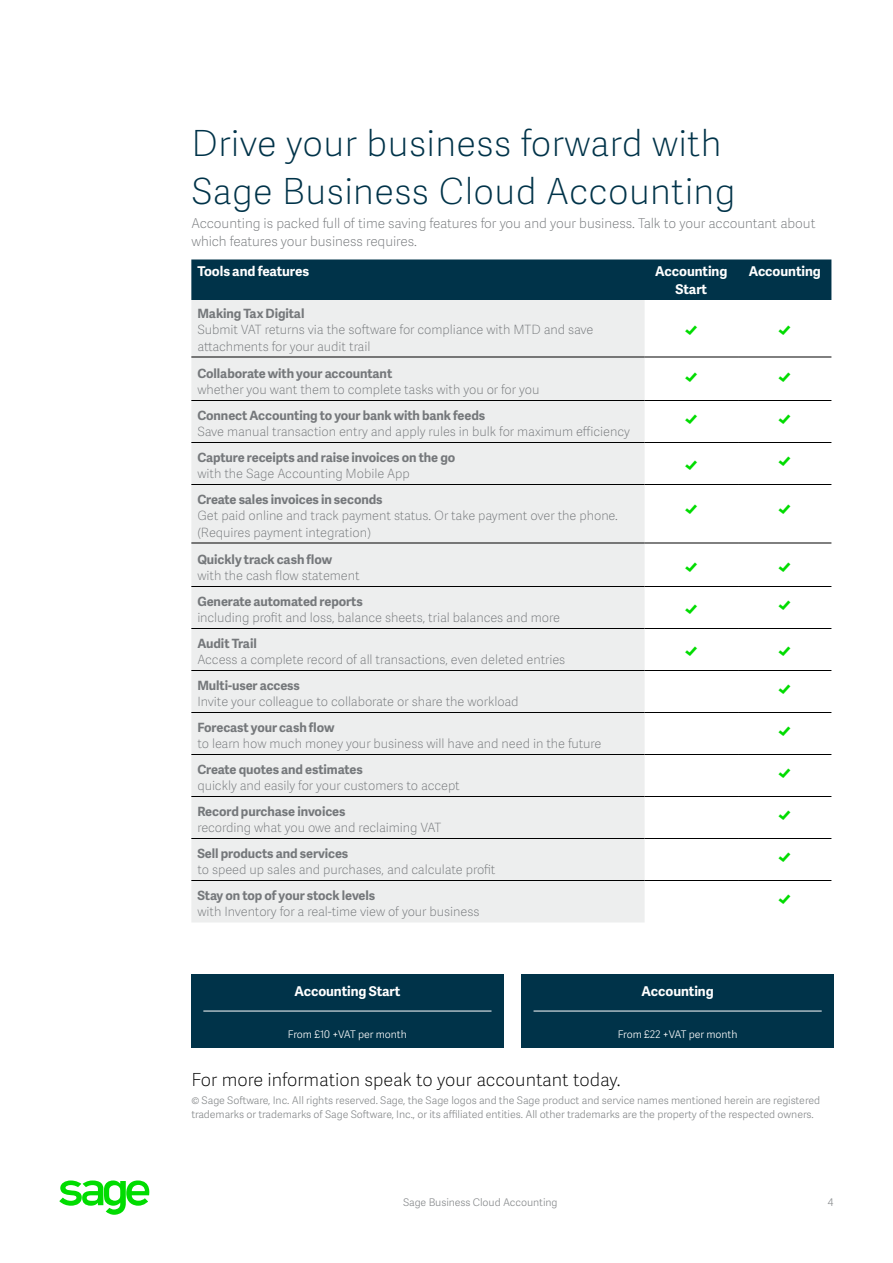
<style>
.page{position:relative;width:893px;height:1263px;background:#fff}
.page>*{position:absolute;margin:0;border:0;box-sizing:border-box;transform-origin:0 0}
.t1{font:36px/48px "Adelle Sans SAGE Th";letter-spacing:.01em;color:#003349}
.t2{font:18px "Adelle Sans SAGE Th";color:#000}
.t3{font:18px "Adelle Sans SAGE";color:#00dc00}
.t4{font:13.5px/18px "Adelle Sans SAGE Th";letter-spacing:-.005em;color:#75787b}
.t5{font:700 13.5px/18px "Adelle Sans SAGE";letter-spacing:-.005em;color:#fff;text-align:center}
.t6{font:12.75px/16.5px "Adelle Sans SAGE Th";letter-spacing:-.005em;color:#75787b}
.t7{font:700 12.75px "Adelle Sans SAGE";letter-spacing:-.005em;color:#75787b}
.t8{font:10.5px/13.5px "Adelle Sans SAGE Lt";letter-spacing:-.005em;color:#888b8d}
.t9{font:10.5px "Adelle Sans SAGE Lt";letter-spacing:-.005em;color:#fff}
</style>
<div class="page">
<svg style="left:59px;top:1181px;width:91px;height:34px"></svg>
<div style="left:191px;top:260px;width:640px;height:40px;background:#003349"></div>
<div style="left:191px;top:300px;width:453px;height:622px;background:#edeeee"></div>
<hr style="left:644px;top:442px;width:94px;height:1px;background:#000">
<hr style="left:738px;top:442px;width:93px;height:1px;background:#000">
<hr style="left:644px;top:586px;width:94px;height:1px;background:#000">
<hr style="left:738px;top:586px;width:93px;height:1px;background:#000">
<hr style="left:644px;top:628px;width:94px;height:1px;background:#000">
<hr style="left:738px;top:628px;width:93px;height:1px;background:#000">
<hr style="left:644px;top:754px;width:94px;height:1px;background:#000">
<hr style="left:738px;top:754px;width:93px;height:1px;background:#000">
<hr style="left:191px;top:670px;width:453px;height:1px;background:#000">
<hr style="left:191px;top:880px;width:453px;height:1px;background:#000">
<hr style="left:191px;top:838px;width:453px;height:1px;background:#000">
<hr style="left:191px;top:796px;width:453px;height:1px;background:#000">
<hr style="left:191px;top:586px;width:453px;height:1px;background:#000">
<hr style="left:191px;top:754px;width:453px;height:1px;background:#000">
<hr style="left:191px;top:543px;width:453px;height:1px;background:#000">
<hr style="left:191px;top:628px;width:453px;height:1px;background:#000">
<hr style="left:191px;top:357px;width:453px;height:1px;background:#000">
<hr style="left:191px;top:484px;width:453px;height:1px;background:#000">
<hr style="left:191px;top:442px;width:453px;height:1px;background:#000">
<hr style="left:644px;top:357px;width:94px;height:1px;background:#000">
<hr style="left:738px;top:357px;width:93px;height:1px;background:#000">
<hr style="left:191px;top:400px;width:453px;height:1px;background:#000">
<hr style="left:644px;top:400px;width:94px;height:1px;background:#000">
<hr style="left:738px;top:400px;width:93px;height:1px;background:#000">
<hr style="left:644px;top:484px;width:94px;height:1px;background:#000">
<hr style="left:738px;top:484px;width:93px;height:1px;background:#000">
<hr style="left:644px;top:543px;width:94px;height:1px;background:#000">
<hr style="left:738px;top:543px;width:93px;height:1px;background:#000">
<hr style="left:644px;top:670px;width:94px;height:1px;background:#000">
<hr style="left:738px;top:670px;width:93px;height:1px;background:#000">
<hr style="left:644px;top:796px;width:94px;height:1px;background:#000">
<hr style="left:738px;top:796px;width:93px;height:1px;background:#000">
<hr style="left:644px;top:838px;width:94px;height:1px;background:#000">
<hr style="left:738px;top:838px;width:93px;height:1px;background:#000">
<hr style="left:644px;top:880px;width:94px;height:1px;background:#000">
<hr style="left:738px;top:880px;width:93px;height:1px;background:#000">
<hr style="left:191px;top:712px;width:453px;height:1px;background:#000">
<hr style="left:644px;top:712px;width:94px;height:1px;background:#000">
<hr style="left:738px;top:712px;width:93px;height:1px;background:#000">
<div style="left:521px;top:974px;width:312px;height:74px;background:#003349"></div>
<div style="left:191px;top:974px;width:312px;height:74px;background:#003349"></div>
<hr style="left:533px;top:1011px;width:288px;height:1px;background:#fff">
<hr style="left:203px;top:1011px;width:288px;height:1px;background:#fff">
<h1 class="t1" style="left:191px;top:118px;width:545px">Drive your business forward with<br>Sage Business Cloud Accounting</h1>
<p class="t4" style="left:191px;top:214px;width:625px">Accounting is packed full of time saving features for you and your business. Talk to your accountant about which features your business requires.</p>
<p class="t5" style="left:197px;top:262px;width:113px">Tools and features</p>
<p class="t5" style="left:655px;top:262px;width:74px">Accounting<br>Start</p>
<p class="t5" style="left:748px;top:262px;width:74px">Accounting</p>
<p class="t7" style="left:197px;top:304px;width:109px">Making Tax Digital</p>
<p class="t6" style="left:197px;top:321px;width:397px">Submit VAT returns via the software for compliance with MTD and save attachments for your audit trail</p>
<h2 class="t3" style="left:684px;top:316px;width:15px">e</h2>
<h2 class="t3" style="left:778px;top:316px;width:15px">e</h2>
<p class="t7" style="left:197px;top:364px;width:196px">Collaborate with your accountant</p>
<p class="t6" style="left:197px;top:381px;width:343px">whether you want them to complete tasks with you or for you</p>
<h2 class="t3" style="left:684px;top:363px;width:15px">e</h2>
<h2 class="t3" style="left:778px;top:363px;width:15px">e</h2>
<p class="t7" style="left:197px;top:406px;width:289px">Connect Accounting to your bank with bank feeds</p>
<p class="t6" style="left:197px;top:423px;width:434px">Save manual transaction entry and apply rules in bulk for maximum efficiency</p>
<h2 class="t3" style="left:684px;top:405px;width:15px">e</h2>
<h2 class="t3" style="left:778px;top:405px;width:15px">e</h2>
<p class="t7" style="left:197px;top:448px;width:259px">Capture receipts and raise invoices on the go</p>
<p class="t6" style="left:197px;top:465px;width:214px">with the Sage Accounting Mobile App</p>
<h2 class="t3" style="left:684px;top:451px;width:15px">e</h2>
<h2 class="t3" style="left:778px;top:447px;width:15px">e</h2>
<p class="t7" style="left:197px;top:490px;width:187px">Create sales invoices in seconds</p>
<p class="t6" style="left:197px;top:507px;width:422px">Get paid online and track payment status. Or take payment over the phone. (Requires payment integration)</p>
<h2 class="t3" style="left:684px;top:495px;width:15px">e</h2>
<h2 class="t3" style="left:778px;top:495px;width:15px">e</h2>
<p class="t7" style="left:197px;top:550px;width:136px">Quickly track cash flow</p>
<p class="t6" style="left:197px;top:567px;width:164px">with the cash flow statement</p>
<h2 class="t3" style="left:684px;top:552px;width:15px">e</h2>
<h2 class="t3" style="left:778px;top:552px;width:15px">e</h2>
<p class="t7" style="left:197px;top:592px;width:167px">Generate automated reports</p>
<p class="t6" style="left:197px;top:609px;width:364px">including profit and loss, balance sheets, trial balances and more</p>
<h2 class="t3" style="left:684px;top:595px;width:15px">e</h2>
<h2 class="t3" style="left:778px;top:591px;width:15px">e</h2>
<p class="t7" style="left:197px;top:634px;width:61px">Audit Trail</p>
<p class="t6" style="left:197px;top:651px;width:369px">Access a complete record of all transactions, even deleted entries</p>
<h2 class="t3" style="left:684px;top:637px;width:15px">e</h2>
<h2 class="t3" style="left:778px;top:637px;width:15px">e</h2>
<p class="t7" style="left:197px;top:676px;width:104px">Multi-user access</p>
<p class="t6" style="left:197px;top:693px;width:322px">Invite your colleague to collaborate or share the workload</p>
<h2 class="t3" style="left:778px;top:675px;width:15px">e</h2>
<p class="t7" style="left:197px;top:718px;width:139px">Forecast your cash flow</p>
<p class="t6" style="left:197px;top:735px;width:405px">to learn how much money your business will have and need in the future</p>
<h2 class="t3" style="left:778px;top:717px;width:15px">e</h2>
<p class="t7" style="left:197px;top:760px;width:167px">Create quotes and estimates</p>
<p class="t6" style="left:197px;top:777px;width:264px">quickly and easily for your customers to accept</p>
<h2 class="t3" style="left:778px;top:759px;width:15px">e</h2>
<p class="t7" style="left:197px;top:802px;width:150px">Record purchase invoices</p>
<p class="t6" style="left:197px;top:819px;width:245px">recording what you owe and reclaiming VAT</p>
<h2 class="t3" style="left:778px;top:801px;width:15px">e</h2>
<p class="t7" style="left:197px;top:844px;width:152px">Sell products and services</p>
<p class="t6" style="left:197px;top:861px;width:300px">to speed up sales and purchases, and calculate profit</p>
<h2 class="t3" style="left:778px;top:843px;width:15px">e</h2>
<p class="t7" style="left:197px;top:886px;width:179px">Stay on top of your stock levels</p>
<p class="t6" style="left:197px;top:903px;width:283px">with Inventory for a real-time view of your business</p>
<h2 class="t3" style="left:778px;top:885px;width:15px">e</h2>
<p class="t5" style="left:294px;top:982px;width:107px">Accounting Start</p>
<p class="t9" style="left:288px;top:1027px;width:120px">From £10 +VAT per month</p>
<p class="t5" style="left:641px;top:982px;width:74px">Accounting</p>
<p class="t9" style="left:617px;top:1027px;width:121px">From £22 +VAT per month</p>
<h2 class="t2" style="left:191px;top:1067px;width:430px">For more information speak to your accountant today.</h2>
<p class="t8" style="left:191px;top:1093px;width:630px">© Sage Software, Inc. All rights reserved. Sage, the Sage logos and the Sage product and service names mentioned herein are registered trademarks or trademarks of Sage Software, Inc., or its affiliated entities. All other trademarks are the property of the respected owners.</p>
<p class="t8" style="left:403px;top:1195px;width:156px">Sage Business Cloud Accounting</p>
<p class="t8" style="left:827px;top:1195px;width:7px">4</p>
</div>
